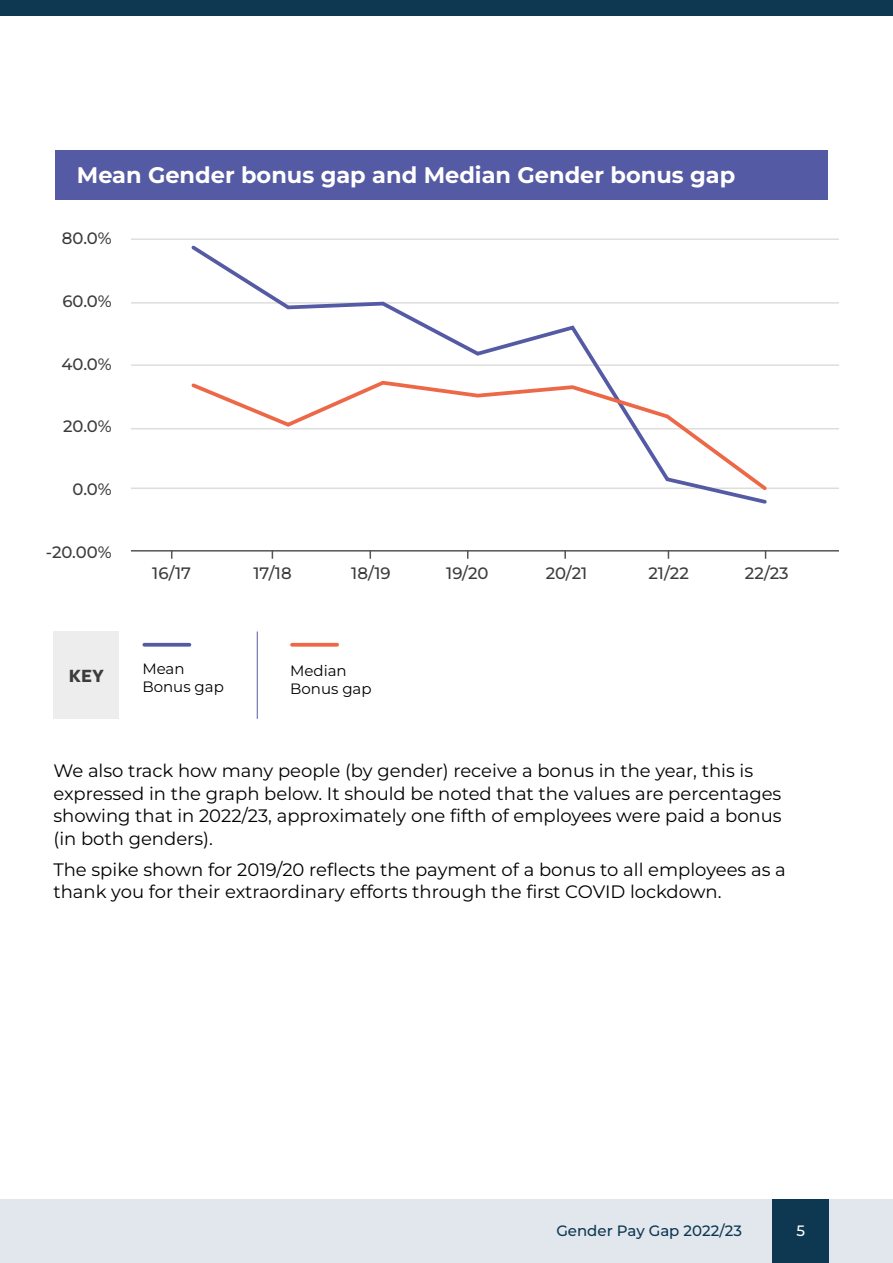
<style>
.page{position:relative;width:893px;height:1263px;background:#fff}
.page>*{position:absolute;margin:0;border:0;box-sizing:border-box;transform-origin:0 0}
.t1{font:700 22.5px "Montserrat";color:#fff}
.t2{font:700 19.5px "Freight Sans Pro";color:#3c3c3b}
.t3{font:18px/22.5px "Montserrat";color:#000}
.t4{font:500 16.5px "Montserrat";color:#3c3c3b}
.t5{font:15px/18px "Montserrat";color:#000}
.t6{font:500 15px "Montserrat";color:#0e3851}
.t7{font:500 15px "Montserrat";color:#fff}
</style>
<div class="page">
<div style="left:0;top:1199px;width:893px;height:64px;background:#e2e7ee"></div>
<div style="left:0;top:0;width:893px;height:16px;background:#0e3851"></div>
<div style="left:772px;top:1199px;width:57px;height:64px;background:#0e3851"></div>
<div style="left:55px;top:151px;width:773px;height:49px;background:#555aa4"></div>
<hr style="left:131px;top:238px;width:708px;height:2px;background:#dedede">
<hr style="left:131px;top:302px;width:708px;height:2px;background:#dedede">
<hr style="left:131px;top:364px;width:708px;height:2px;background:#dedede">
<hr style="left:131px;top:428px;width:708px;height:1px;background:#dedede">
<hr style="left:131px;top:487px;width:708px;height:2px;background:#dedede">
<hr style="left:131px;top:550px;width:708px;height:1px;background:#555454">
<svg style="left:188px;top:245px;width:581px;height:259px"></svg>
<svg style="left:188px;top:379px;width:582px;height:114px"></svg>
<div style="left:53px;top:631px;width:66px;height:88px;background:#ededed"></div>
<svg style="left:144px;top:643px;width:45px;height:4px"></svg>
<svg style="left:292px;top:643px;width:45px;height:4px"></svg>
<hr style="left:257px;top:631px;width:1px;height:88px;background:#555aa4">
<svg style="left:564px;top:551px;width:2px;height:8px"></svg>
<p class="t1" style="left:77px;top:160px;width:660px">Mean Gender bonus gap and Median Gender bonus gap</p>
<p class="t4" style="left:62px;top:227px;width:51px">80.0%</p>
<p class="t4" style="left:62px;top:290px;width:51px">60.0%</p>
<p class="t4" style="left:61px;top:353px;width:52px">40.0%</p>
<p class="t4" style="left:63px;top:416px;width:50px">20.0%</p>
<p class="t4" style="left:73px;top:478px;width:41px">0.0%</p>
<p class="t4" style="left:46px;top:541px;width:67px">-20.00%</p>
<p class="t4" style="left:152px;top:562px;width:40px">16/17</p>
<p class="t4" style="left:253px;top:562px;width:40px">17/18</p>
<p class="t4" style="left:351px;top:562px;width:41px">18/19</p>
<p class="t4" style="left:446px;top:562px;width:44px">19/20</p>
<p class="t4" style="left:546px;top:562px;width:43px">20/21</p>
<p class="t4" style="left:648px;top:562px;width:42px">21/22</p>
<p class="t4" style="left:745px;top:562px;width:45px">22/23</p>
<p class="t2" style="left:69px;top:662px;width:37px">KEY</p>
<p class="t5" style="left:142px;top:659px;width:83px">Mean<br>Bonus gap</p>
<p class="t5" style="left:290px;top:661px;width:83px">Median<br>Bonus gap</p>
<p class="t3" style="left:53px;top:759px;width:730px">We also track how many people (by gender) receive a bonus in the year, this is expressed in the graph below. It should be noted that the values are percentages showing that in 2022/23, approximately one fifth of employees were paid a bonus (in both genders).</p>
<p class="t3" style="left:53px;top:857px;width:734px">The spike shown for 2019/20 reflects the payment of a bonus to all employees as a thank you for their extraordinary efforts through the first COVID lockdown.</p>
<p class="t6" style="left:556px;top:1221px;width:187px">Gender Pay Gap 2022/23</p>
<p class="t7" style="left:796px;top:1221px;width:10px">5</p>
</div>
